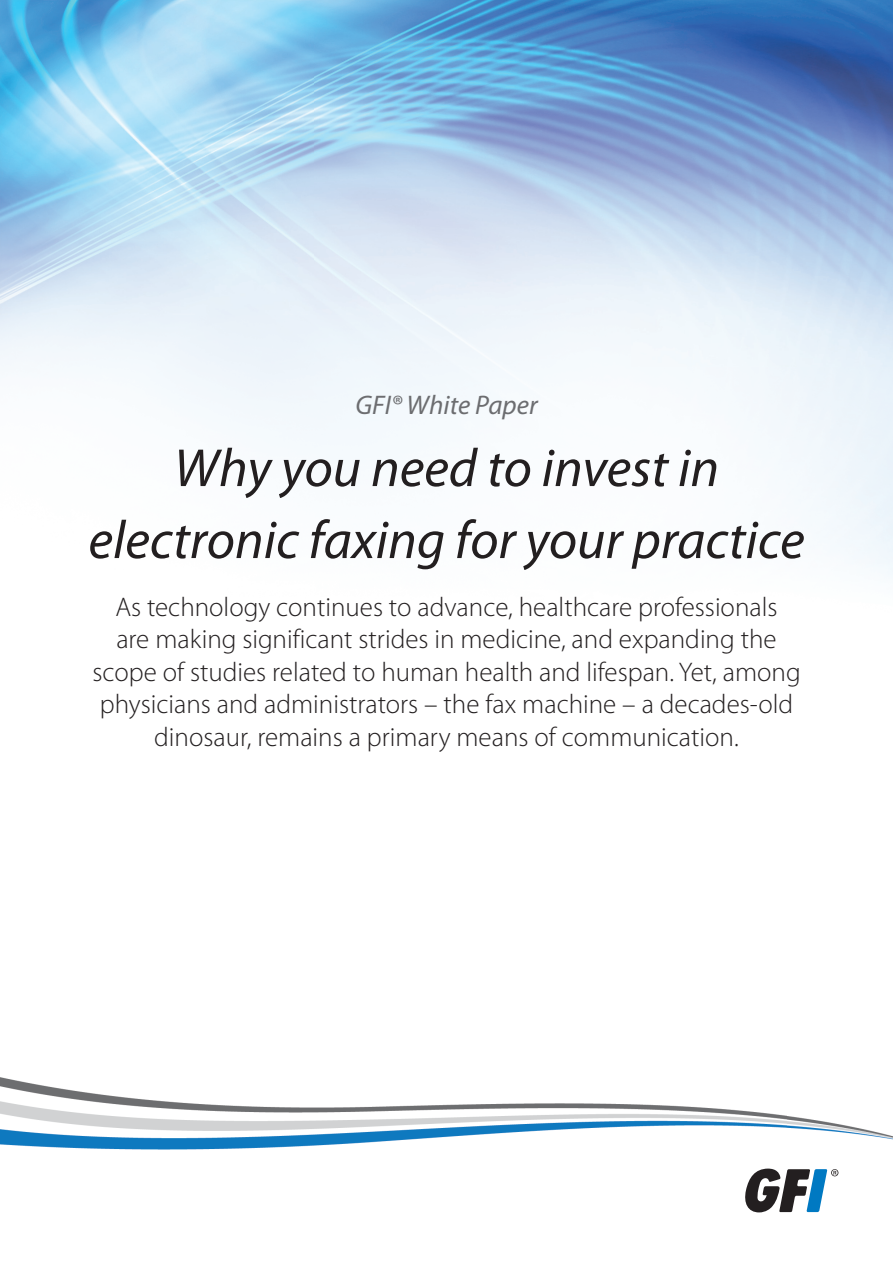
<style>
.page{position:relative;width:893px;height:1263px;background:#fff}
.page>*{position:absolute;margin:0;border:0;box-sizing:border-box;transform-origin:0 0}
.t1{font:italic 54px/72px "Myriad Pro";color:#231f20;text-align:center}
.t2{font:300 27px/32.4px "Myriad Pro";color:#231f20;text-align:center}
.t3{font:italic 27px "Myriad Pro";color:#6c6d70}
</style>
<div class="page">
<img style="left:0;top:0;width:893px;height:576px">
<img style="left:0;top:1077px;width:893px;height:73px">
<svg style="left:745px;top:1168px;width:93px;height:44px"></svg>
<p class="t3" style="left:355px;top:388px;width:184px">GFI® White Paper</p>
<h1 class="t1" style="left:88px;top:431px;width:718px">Why you need to invest in electronic faxing for your practice</h1>
<p class="t2" style="left:92px;top:591px;width:710px">As technology continues to advance, healthcare professionals<br>are making significant strides in medicine, and expanding the scope of studies related to human health and lifespan. Yet, among physicians and administrators – the fax machine – a decades-old dinosaur, remains a primary means of communication.</p>
</div>
